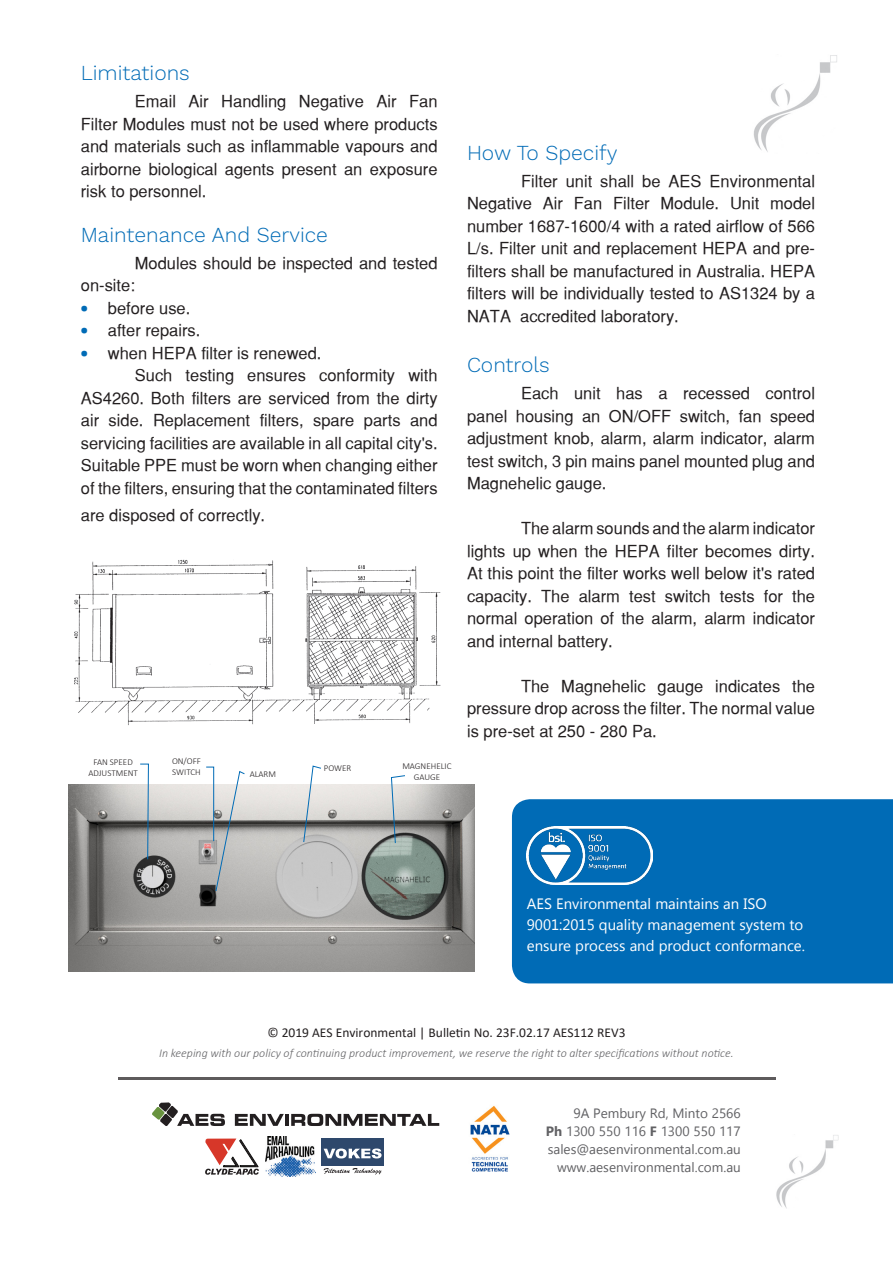
<style>
.page{position:relative;width:893px;height:1263px;background:#fff}
.page>*{position:absolute;margin:0;border:0;box-sizing:border-box;transform-origin:0 0}
.t1{font:300 21px "Work Sans";color:#006bb6}
.t2{font:16.5px/22.5px "Sans Serif";color:#231f20;text-align:justify}
.t3{font:15px/21px "Myanmar Text";color:#fff}
.t4{font:13.5px "Gadugi";color:#616164}
.t5{font:13.5px "Calibri";color:#231f20}
.t6{font:italic 300 12px "Calibri";color:#656568}
.t7{font:300 9px "Calibri";color:#231f20}
.s1{font-family:"Work Sans";font-weight:900;color:#006bb6}
.s2{font-weight:700}
</style>
<div class="page">
<img style="left:753px;top:55px;width:84px;height:97px">
<div style="left:512px;top:799px;width:381px;height:184px;background:#006bb6"></div>
<img style="left:527px;top:826px;width:125px;height:58px">
<hr style="left:118px;top:1078px;width:657px;height:2px;background:#231f20">
<svg style="left:235px;top:1114px;width:49px;height:12px"></svg>
<hr style="left:285px;top:1114px;width:4px;height:12px;background:#231f20">
<svg style="left:291px;top:1114px;width:148px;height:12px"></svg>
<svg style="left:152px;top:1102px;width:73px;height:24px"></svg>
<img style="left:265px;top:1137px;width:50px;height:39px">
<div style="left:321px;top:1138px;width:63px;height:28px;background:#2e486c"></div>
<svg style="left:324px;top:1148px;width:58px;height:10px"></svg>
<svg style="left:324px;top:1168px;width:58px;height:7px"></svg>
<svg style="left:205px;top:1138px;width:54px;height:37px"></svg>
<img style="left:470px;top:1106px;width:40px;height:66px">
<img style="left:776px;top:1135px;width:63px;height:74px">
<img style="left:74px;top:559px;width:367px;height:167px">
<img style="left:68px;top:784px;width:406px;height:187px">
<svg style="left:139px;top:763px;width:10px;height:97px"></svg>
<svg style="left:205px;top:766px;width:40px;height:126px;background:#bcbec0"></svg>
<svg style="left:303px;top:765px;width:19px;height:78px"></svg>
<svg style="left:391px;top:775px;width:15px;height:69px"></svg>
<p class="t1" style="left:81px;top:61px;width:111px">Limitations</p>
<p class="t2" style="left:81px;top:90px;width:358px;text-indent:54px">Email Air Handling Negative Air Fan Filter Modules must not be used where products and materials such as inflammable vapours and airborne biological agents present an exposure risk to personnel.</p>
<p class="t1" style="left:81px;top:222px;width:249px">Maintenance And Service</p>
<p class="t2" style="left:81px;top:251px;width:358px;text-indent:54px">Modules should be inspected and tested on-site:</p>
<p class="t2" style="left:81px;top:296px;width:111px"><span class="s1">•</span> before use.</p>
<p class="t2" style="left:81px;top:319px;width:121px"><span class="s1">•</span> after repairs.</p>
<p class="t2" style="left:81px;top:341px;width:242px"><span class="s1">•</span> when HEPA filter is renewed.</p>
<p class="t2" style="left:81px;top:364px;width:358px;text-indent:54px">Such testing ensures conformity with AS4260. Both filters are serviced from the dirty air side. Replacement filters, spare parts and servicing facilities are available in all capital city's.<br>Suitable PPE must be worn when changing either of the filters, ensuring that the contaminated filters</p>
<p class="t2" style="left:81px;top:503px;width:186px">are disposed of correctly.</p>
<p class="t7" style="left:93px;top:756px;width:41px">FAN SPEED</p>
<p class="t7" style="left:88px;top:767px;width:51px">ADJUSTMENT</p>
<p class="t7" style="left:172px;top:756px;width:31px">ON/OFF</p>
<p class="t7" style="left:172px;top:766px;width:30px">SWITCH</p>
<p class="t7" style="left:250px;top:769px;width:28px">ALARM</p>
<p class="t7" style="left:324px;top:762px;width:29px">POWER</p>
<p class="t7" style="left:402px;top:761px;width:51px">MAGNEHELIC</p>
<p class="t7" style="left:414px;top:771px;width:28px">GAUGE</p>
<p class="t1" style="left:467px;top:140px;width:152px">How To Specify</p>
<p class="t2" style="left:467px;top:170px;width:350px;text-indent:54px">Filter unit shall be AES Environmental Negative Air Fan Filter Module. Unit model number 1687-1600/4 with a rated airflow of 566<br>L/s. Filter unit and replacement HEPA and pre&shy;filters shall be manufactured in Australia. HEPA filters will be individually tested to AS1324 by a NATA accredited laboratory.</p>
<p class="t1" style="left:467px;top:353px;width:84px">Controls</p>
<p class="t2" style="left:467px;top:382px;width:350px;text-indent:54px">Each unit has a recessed control panel housing an ON/OFF switch, fan speed adjustment knob, alarm, alarm indicator, alarm test switch, 3 pin mains panel mounted plug and Magnehelic gauge.</p>
<p class="t2" style="left:467px;top:517px;width:350px;text-indent:54px">The alarm sounds and the alarm indicator lights up when the HEPA filter becomes dirty.<br>At this point the filter works well below it's rated capacity. The alarm test switch tests for the normal operation of the alarm, alarm indicator and internal battery.</p>
<p class="t2" style="left:467px;top:675px;width:350px;text-indent:54px">The Magnehelic gauge indicates the pressure drop across the filter. The normal value is pre-set at 250 - 280 Pa.</p>
<p class="t3" style="left:527px;top:893px;width:280px">AES Environmental maintains an ISO<br>9001:2015 quality management system to ensure process and product conformance.</p>
<p class="t5" style="left:267px;top:1023px;width:360px">© 2019 AES Environmental | Bulletin No. 23F.02.17 AES112 REV3</p>
<p class="t6" style="left:159px;top:1045px;width:576px">In keeping with our policy of continuing product improvement, we reserve the right to alter specifications without notice.</p>
<p class="t4" style="left:573px;top:1105px;width:169px">9A Pembury Rd, Minto 2566</p>
<p class="t4" style="left:546px;top:1123px;width:196px"><span class="s2">Ph</span> 1300 550 116 <span class="s2">F</span> 1300 550 117</p>
<p class="t4" style="left:548px;top:1141px;width:195px">sales@aesenvironmental.com.au</p>
<p class="t4" style="left:557px;top:1159px;width:185px">www.aesenvironmental.com.au</p>
</div>
